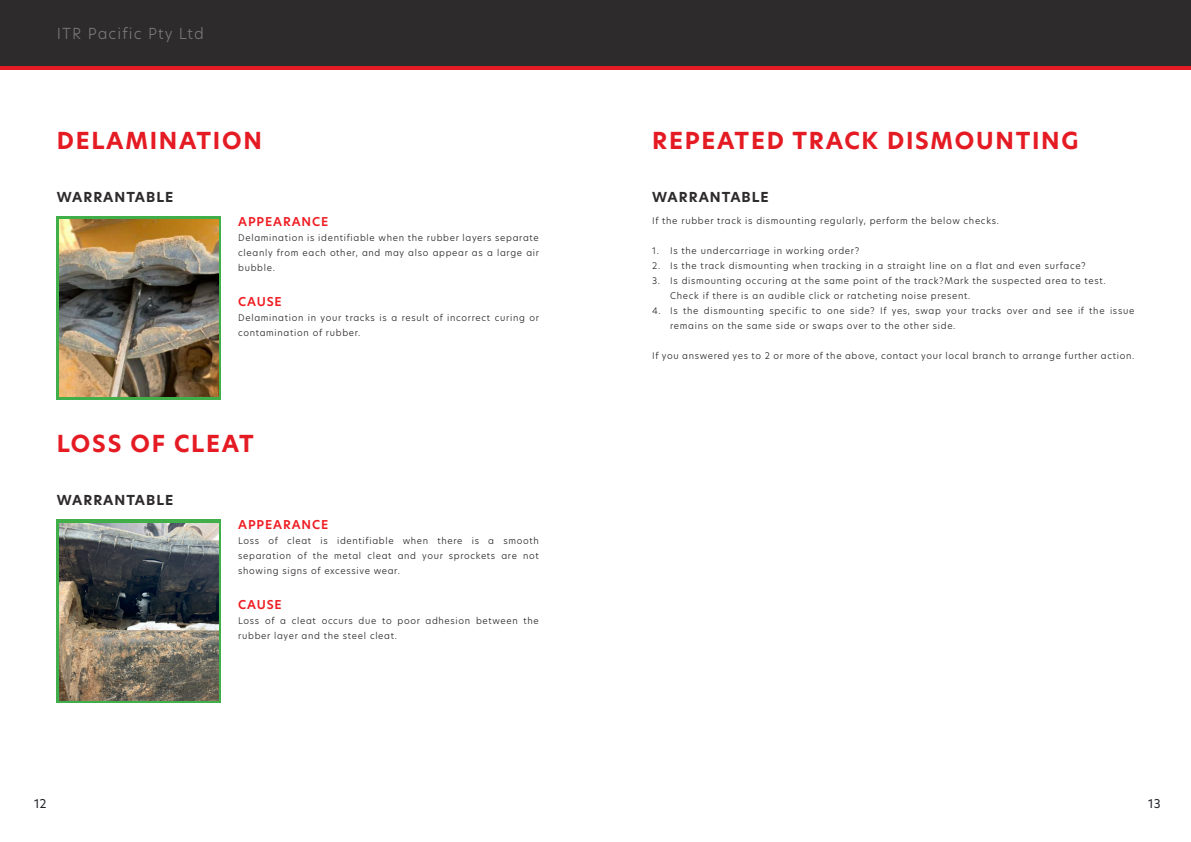
<style>
.page{position:relative;width:1191px;height:842px;background:#fff}
.page>*{position:absolute;margin:0;border:0;box-sizing:border-box;transform-origin:0 0}
.t1{font:700 23px "New Hero";letter-spacing:.075em;color:#e51b24}
.t2{font:300 15px "New Hero";letter-spacing:.075em;color:#777879}
.t3{font:700 13.5px "New Hero";letter-spacing:.075em;color:#2e2b2c}
.t4{font:600 12px "New Hero";letter-spacing:.075em;color:#ee1d23}
.t5{font:12px "New Hero";color:#212429}
.t6{font:300 9px/15px "New Hero";letter-spacing:.075em;color:#231f20}
</style>
<div class="page">
<div style="left:0;top:0;width:1191px;height:67px;background:#2e2b2c"></div>
<hr style="left:0;top:67px;width:1191px;height:3px;background:#e51b24">
<div style="left:57px;top:519px;width:164px;height:184px;background:linear-gradient(to right,#40ae49,#40ae49)"></div>
<img style="left:59px;top:523px;width:159px;height:177px">
<svg style="left:57px;top:216px;width:164px;height:184px;background:#54a24d"></svg>
<img style="left:60px;top:219px;width:158px;height:177px">
<p class="t2" style="left:57px;top:24px;width:149px">ITR Pacific Pty Ltd</p>
<p class="t1" style="left:57px;top:125px;width:207px">DELAMINATION</p>
<p class="t3" style="left:57px;top:188px;width:118px">WARRANTABLE</p>
<p class="t4" style="left:238px;top:213px;width:91px">APPEARANCE</p>
<p class="t6" style="left:238px;top:230px;width:302px;text-align:justify">Delamination is identifiable when the rubber layers separate cleanly from each other, and may also appear as a large air bubble.</p>
<p class="t4" style="left:238px;top:293px;width:45px">CAUSE</p>
<p class="t6" style="left:238px;top:310px;width:302px">Delamination in your tracks is a result of incorrect curing or contamination of rubber.</p>
<p class="t1" style="left:57px;top:428px;width:198px">LOSS OF CLEAT</p>
<p class="t3" style="left:57px;top:491px;width:118px">WARRANTABLE</p>
<p class="t4" style="left:238px;top:516px;width:91px">APPEARANCE</p>
<p class="t6" style="left:238px;top:533px;width:302px;text-align:justify">Loss of cleat is identifiable when there is a smooth separation of the metal cleat and your sprockets are not showing signs of excessive wear.</p>
<p class="t4" style="left:238px;top:596px;width:45px">CAUSE</p>
<p class="t6" style="left:238px;top:613px;width:302px">Loss of a cleat occurs due to poor adhesion between the rubber layer and the steel cleat.</p>
<p class="t1" style="left:652px;top:125px;width:428px">REPEATED TRACK DISMOUNTING</p>
<p class="t3" style="left:652px;top:188px;width:118px">WARRANTABLE</p>
<p class="t6" style="left:652px;top:213px;width:348px">If the rubber track is dismounting regularly, perform the below checks.</p>
<p class="t6" style="left:652px;top:243px;width:209px">1. Is the undercarriage in working order?</p>
<p class="t6" style="left:652px;top:258px;width:435px">2. Is the track dismounting when tracking in a straight line on a flat and even surface?</p>
<p class="t6" style="left:670px;top:273px;width:437px;text-indent:-18px">3. Is dismounting occuring at the same point of the track?Mark the suspected area to test.<br>Check if there is an audible click or ratcheting noise present.</p>
<p class="t6" style="left:670px;top:303px;width:465px;text-indent:-18px">4. Is the dismounting specific to one side? If yes, swap your tracks over and see if the issue remains on the same side or swaps over to the other side.</p>
<p class="t6" style="left:652px;top:348px;width:483px">If you answered yes to 2 or more of the above, contact your local branch to arrange further action.</p>
<h3 class="t5" style="left:34px;top:795px;width:14px">12</h3>
<h3 class="t5" style="left:1148px;top:795px;width:14px">13</h3>
</div>
